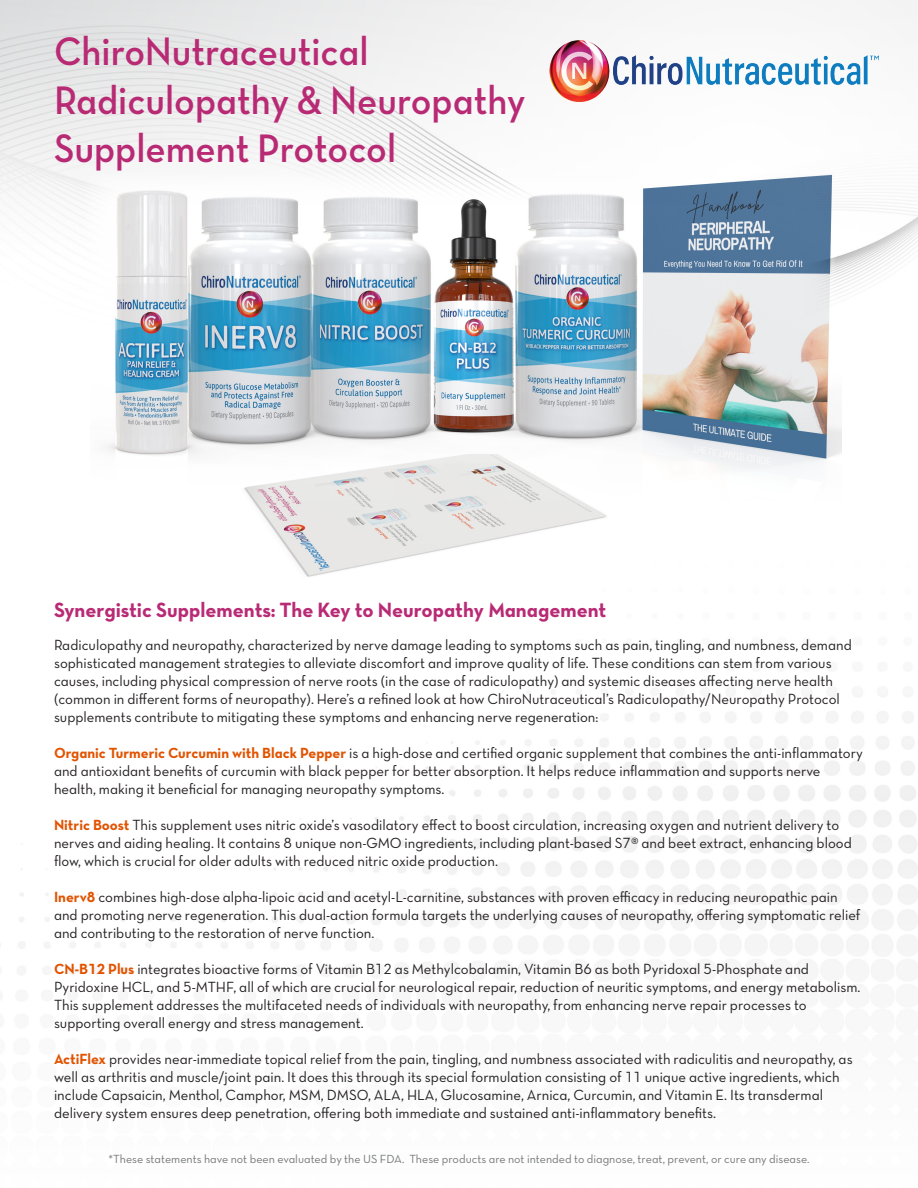
<style>
.page{position:relative;width:918px;height:1188px;background:#fff}
.page>*{position:absolute;margin:0;border:0;box-sizing:border-box;transform-origin:0 0}
.t1{font:40.5px/48.6px "Neutra Text TF Demi Alt";color:#b92a75;scale:.95 1}
.t2{font:21px "Neutra Text TF Bold Alt";color:#b92a75}
.t3{font:15px/18px "Neutra Text TF Book Alt";color:#231f20}
.t4{font:12px "Neutra Text TF Book Alt";color:#76787b}
.s1{font-family:"Neutra Text TF Bold Alt";color:#e15300}
</style>
<div class="page">
<img style="left:0;top:0;width:918px;height:980px">
<img style="left:539px;top:30px;width:348px;height:82px">
<img style="left:614px;top:55px;width:265px;height:29px">
<img style="left:91px;top:111px;width:750px;height:482px">
<p class="t1" style="left:54px;top:26px;width:333px">ChiroNutraceutical</p>
<p class="t1" style="left:54px;top:75px;width:498px">Radiculopathy &amp; Neuropathy<br>Supplement Protocol</p>
<p class="t2" style="left:54px;top:596px;width:554px">Synergistic Supplements: The Key to Neuropathy Management</p>
<p class="t3" style="left:54px;top:636px;width:799px">Radiculopathy and neuropathy, characterized by nerve damage leading to symptoms such as pain, tingling, and numbness, demand sophisticated management strategies to alleviate discomfort and improve quality of life. These conditions can stem from various causes, including physical compression of nerve roots (in the case of radiculopathy) and systemic diseases affecting nerve health (common in different forms of neuropathy). Here’s a refined look at how ChiroNutraceutical’s Radiculopathy/Neuropathy Protocol supplements contribute to mitigating these symptoms and enhancing nerve regeneration:</p>
<p class="t3" style="left:54px;top:744px;width:810px"><span class="s1">Organic Turmeric Curcumin with Black Pepper</span> is a high-dose and certified organic supplement that combines the anti-inflammatory and antioxidant benefits of curcumin with black pepper for better absorption. It helps reduce inflammation and supports nerve health, making it beneficial for managing neuropathy symptoms.</p>
<p class="t3" style="left:54px;top:816px;width:799px"><span class="s1">Nitric Boost</span> This supplement uses nitric oxide’s vasodilatory effect to boost circulation, increasing oxygen and nutrient delivery to nerves and aiding healing. It contains 8 unique non-GMO ingredients, including plant-based S7® and beet extract, enhancing blood flow, which is crucial for older adults with reduced nitric oxide production.</p>
<p class="t3" style="left:54px;top:888px;width:808px"><span class="s1">Inerv8</span> combines high-dose alpha-lipoic acid and acetyl-L-carnitine, substances with proven efficacy in reducing neuropathic pain and promoting nerve regeneration. This dual-action formula targets the underlying causes of neuropathy, offering symptomatic relief and contributing to the restoration of nerve function.</p>
<p class="t3" style="left:54px;top:960px;width:808px"><span class="s1">CN-B12 Plus</span> integrates bioactive forms of Vitamin B12 as Methylcobalamin, Vitamin B6 as both Pyridoxal 5-Phosphate and Pyridoxine HCL, and 5-MTHF, all of which are crucial for neurological repair, reduction of neuritic symptoms, and energy metabolism.<br>This supplement addresses the multifaceted needs of individuals with neuropathy, from enhancing nerve repair processes to supporting overall energy and stress management.</p>
<p class="t3" style="left:54px;top:1050px;width:800px"><span class="s1">ActiFlex</span> provides near-immediate topical relief from the pain, tingling, and numbness associated with radiculitis and neuropathy, as well as arthritis and muscle/joint pain. It does this through its special formulation consisting of 11 unique active ingredients, which include Capsaicin, Menthol, Camphor, MSM, DMSO, ALA, HLA, Glucosamine, Arnica, Curcumin, and Vitamin E. Its transdermal delivery system ensures deep penetration, offering both immediate and sustained anti-inflammatory benefits.</p>
<p class="t4" style="left:108px;top:1152px;width:703px">*These statements have not been evaluated by the US FDA. These products are not intended to diagnose, treat, prevent, or cure any disease.</p>
</div>
